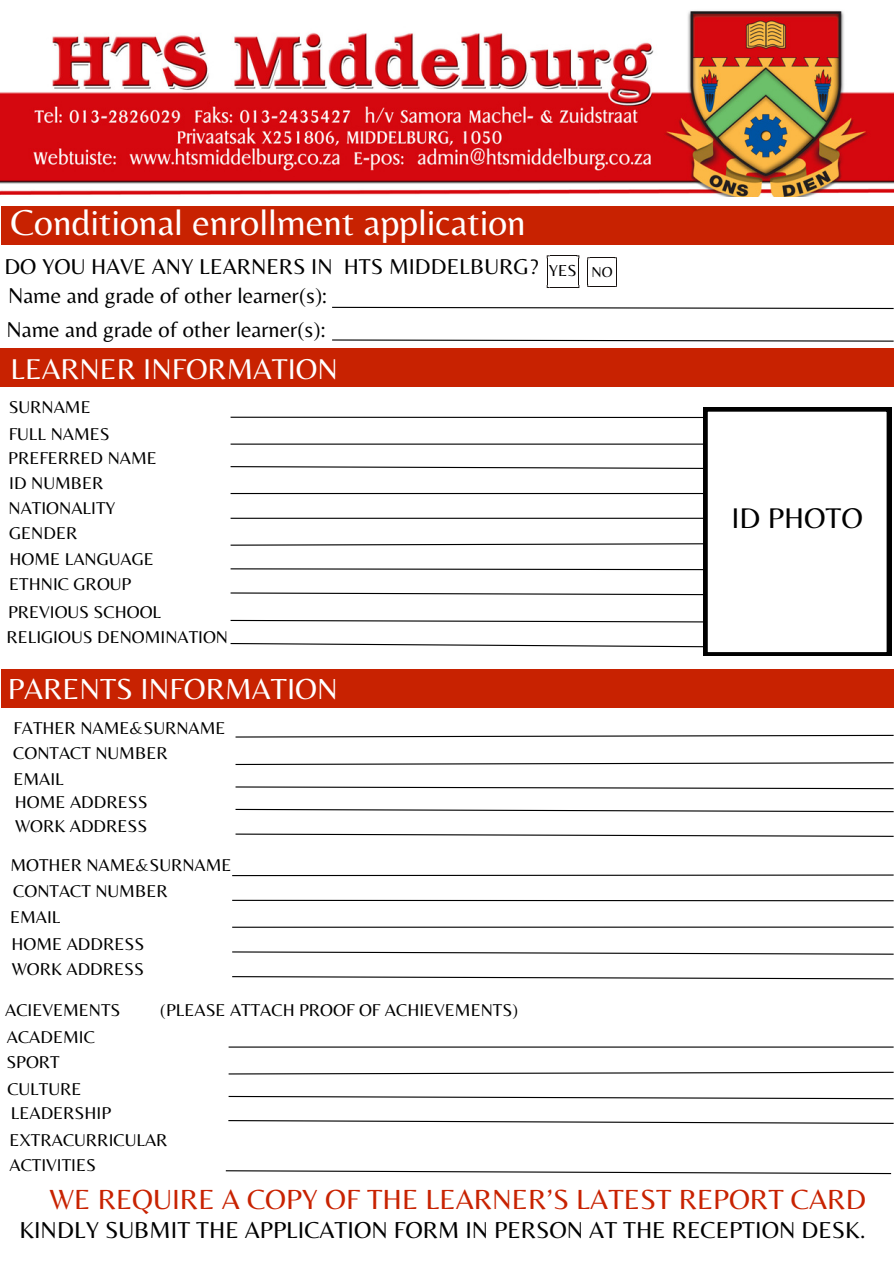
<style>
.page{position:relative;width:894px;height:1264px;background:#fff}
.page>*{position:absolute;margin:0;border:0;box-sizing:border-box;transform-origin:0 0}
.t1{font:37.35px "Belleza";color:#fff}
.t2{font:30.15px "Belleza";color:#fff}
.t3{font:29.85px "Belleza";color:#fff}
.t4{font:29.55px "Belleza";color:#000}
.t5{font:28.8px "Belleza";color:#c82201}
.t6{font:24px "Belleza";color:#000}
.t7{font:22.35px "Belleza";color:#000}
.t8{font:17.85px "Belleza";color:#000}
.t9{font:16.5px "Belleza";color:#000}
.t10{font:15px "Belleza";color:#000}
</style>
<div class="page">
<div style="left:1px;top:206px;width:892px;height:38px;background:#c82201"></div>
<svg style="left:546px;top:255px;width:33px;height:33px"></svg>
<svg style="left:587px;top:257px;width:29px;height:30px"></svg>
<svg style="left:332px;top:306px;width:561px;height:3px"></svg>
<div style="left:0;top:348px;width:893px;height:38px;background:#c82201"></div>
<div style="left:1px;top:669px;width:892px;height:38px;background:#c82201"></div>
<svg style="left:235px;top:762px;width:658px;height:3px"></svg>
<svg style="left:235px;top:786px;width:658px;height:3px"></svg>
<svg style="left:232px;top:874px;width:661px;height:2px"></svg>
<hr style="left:232px;top:899px;width:661px;height:2px;background:#000">
<hr style="left:232px;top:926px;width:661px;height:1px;background:#000">
<hr style="left:230px;top:416px;width:586px;height:2px;background:#000">
<hr style="left:230px;top:443px;width:586px;height:1px;background:#000">
<svg style="left:230px;top:466px;width:473px;height:3px"></svg>
<hr style="left:230px;top:493px;width:586px;height:1px;background:#000">
<hr style="left:230px;top:517px;width:586px;height:2px;background:#000">
<svg style="left:230px;top:543px;width:473px;height:3px"></svg>
<svg style="left:230px;top:568px;width:473px;height:3px"></svg>
<svg style="left:230px;top:592px;width:473px;height:4px"></svg>
<svg style="left:230px;top:619px;width:473px;height:4px"></svg>
<svg style="left:230px;top:643px;width:473px;height:5px"></svg>
<svg style="left:235px;top:808px;width:658px;height:4px"></svg>
<svg style="left:235px;top:833px;width:658px;height:4px"></svg>
<svg style="left:232px;top:951px;width:661px;height:4px"></svg>
<svg style="left:232px;top:976px;width:661px;height:4px"></svg>
<hr style="left:228px;top:1046px;width:665px;height:1px;background:#000">
<svg style="left:228px;top:1071px;width:665px;height:4px"></svg>
<svg style="left:228px;top:1095px;width:665px;height:4px"></svg>
<svg style="left:228px;top:1120px;width:665px;height:4px"></svg>
<img style="left:0;top:10px;width:893px;height:187px">
<svg style="left:703px;top:407px;width:187px;height:249px"></svg>
<svg style="left:332px;top:339px;width:561px;height:3px"></svg>
<svg style="left:235px;top:734px;width:658px;height:4px"></svg>
<svg style="left:225px;top:1170px;width:667px;height:4px"></svg>
<h3 class="t1" style="left:11px;top:200px;width:516px">Conditional enrollment application</h3>
<h5 class="t7" style="left:4px;top:253px;width:535px">DO YOU HAVE ANY LEARNERS IN HTS MIDDELBURG?</h5>
<h5 class="t7" style="left:8px;top:282px;width:320px">Name and grade of other learner(s):</h5>
<h2 class="t7" style="left:6px;top:316px;width:320px">Name and grade of other learner(s):</h2>
<p class="t3" style="left:11px;top:351px;width:329px">LEARNER INFORMATION</p>
<p class="t8" style="left:9px;top:397px;width:84px">SURNAME</p>
<p class="t8" style="left:9px;top:423px;width:102px">FULL NAMES</p>
<p class="t8" style="left:8px;top:447px;width:150px">PREFERRED NAME</p>
<p class="t8" style="left:9px;top:497px;width:108px">NATIONALITY</p>
<p class="t8" style="left:9px;top:472px;width:96px">ID NUMBER</p>
<h2 class="t8" style="left:9px;top:522px;width:70px">GENDER</h2>
<p class="t8" style="left:9px;top:548px;width:146px">HOME LANGUAGE</p>
<p class="t8" style="left:9px;top:574px;width:123px">ETHNIC GROUP</p>
<p class="t8" style="left:8px;top:601px;width:154px">PREVIOUS SCHOOL</p>
<p class="t8" style="left:6px;top:626px;width:223px">RELIGIOUS DENOMINATION</p>
<p class="t9" style="left:548px;top:261px;width:29px">YES</p>
<h1 class="t10" style="left:591px;top:263px;width:23px">NO</h1>
<p class="t2" style="left:8px;top:671px;width:331px">PARENTS INFORMATION</p>
<p class="t8" style="left:13px;top:717px;width:214px">FATHER NAME&amp;SURNAME</p>
<p class="t8" style="left:13px;top:742px;width:156px">CONTACT NUMBER</p>
<p class="t8" style="left:13px;top:768px;width:52px">EMAIL</p>
<p class="t8" style="left:15px;top:791px;width:134px">HOME ADDRESS</p>
<p class="t8" style="left:15px;top:815px;width:134px">WORK ADDRESS</p>
<h4 class="t8" style="left:10px;top:854px;width:223px">MOTHER NAME&amp;SURNAME</h4>
<p class="t8" style="left:13px;top:880px;width:156px">CONTACT NUMBER</p>
<p class="t8" style="left:10px;top:906px;width:52px">EMAIL</p>
<p class="t8" style="left:12px;top:933px;width:134px">HOME ADDRESS</p>
<p class="t8" style="left:12px;top:958px;width:134px">WORK ADDRESS</p>
<h2 class="t8" style="left:5px;top:999px;width:117px">ACIEVEMENTS</h2>
<p class="t8" style="left:160px;top:999px;width:359px">(PLEASE ATTACH PROOF OF ACHIEVEMENTS)</p>
<p class="t8" style="left:7px;top:1026px;width:90px">ACADEMIC</p>
<p class="t8" style="left:6px;top:1051px;width:55px">SPORT</p>
<p class="t8" style="left:7px;top:1078px;width:76px">CULTURE</p>
<p class="t8" style="left:11px;top:1102px;width:102px">LEADERSHIP</p>
<p class="t8" style="left:10px;top:1129px;width:159px">EXTRACURRICULAR</p>
<p class="t8" style="left:10px;top:1154px;width:88px">ACTIVITIES</p>
<p class="t4" style="left:731px;top:501px;width:133px">ID PHOTO</p>
<p class="t5" style="left:50px;top:1182px;width:817px">WE REQUIRE A COPY OF THE LEARNER’S LATEST REPORT CARD</p>
<p class="t6" style="left:20px;top:1215px;width:847px">KINDLY SUBMIT THE APPLICATION FORM IN PERSON AT THE RECEPTION DESK.</p>
</div>
